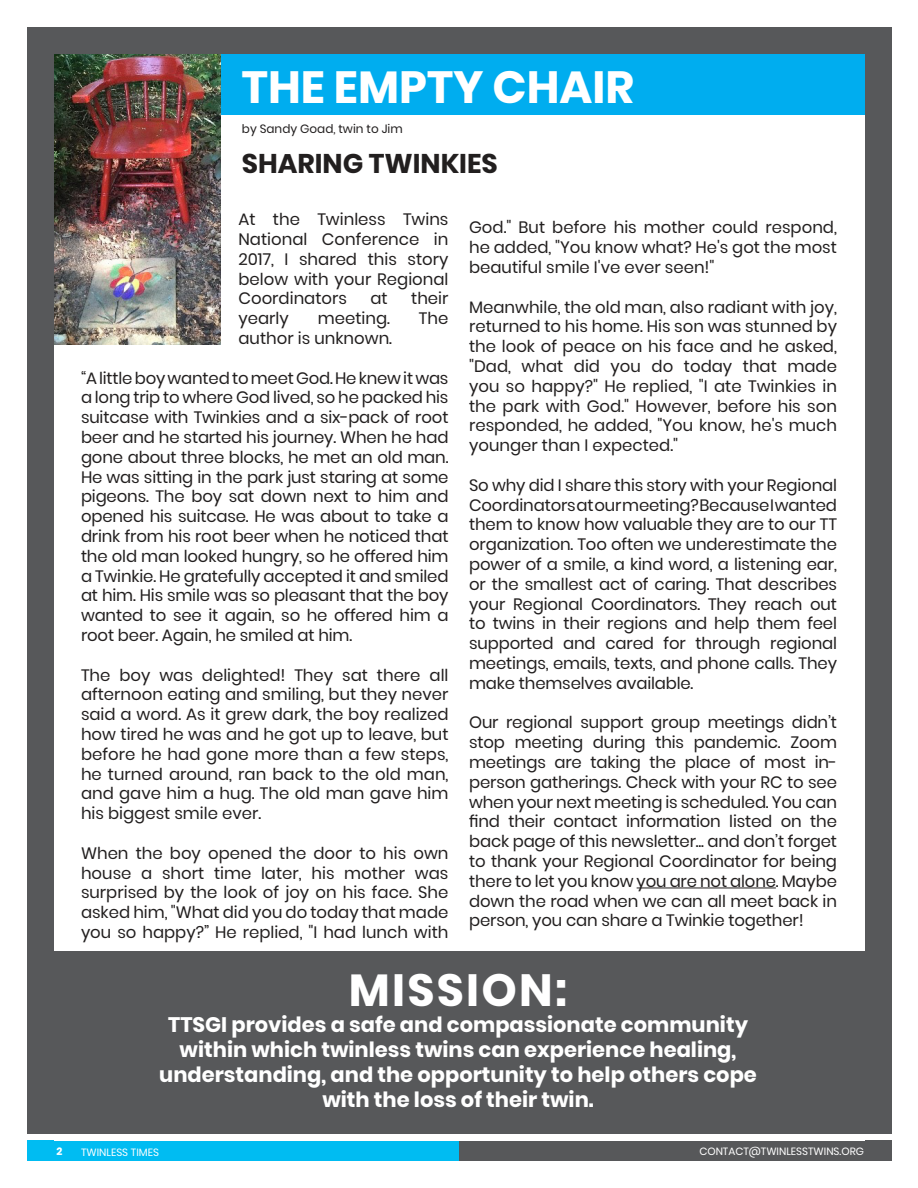
<style>
.page{position:relative;width:918px;height:1188px;background:#fff}
.page>*{position:absolute;margin:0;border:0;box-sizing:border-box;transform-origin:0 0}
.t1{font:700 45px "Poppins";color:#fff}
.t2{font:700 45px "Poppins";letter-spacing:.05em;color:#fff}
.t3{font:700 27px "Poppins";color:#221f1f}
.t4{font:700 21px/25.2px "Poppins";color:#fff;text-align:center}
.t5{font:16.5px/19.8px "Poppins";color:#221f1f;text-align:justify}
.t6{font:12px "Poppins";color:#221f1f}
.t7{font:10.5px "Poppins";color:#fff}
.t8{font:700 10.5px "Poppins";color:#fff}
</style>
<div class="page">
<div style="left:27px;top:1141px;width:432px;height:20px;background:#00bcf2"></div>
<div style="left:459px;top:1141px;width:432px;height:20px;background:#57585a"></div>
<div style="left:27px;top:27px;width:864px;height:1107px;background:#57585a"></div>
<div style="left:54px;top:96px;width:810px;height:1045px;background:#fff"></div>
<div style="left:54px;top:54px;width:810px;height:60px;background:#00adef"></div>
<hr style="left:637px;top:888px;width:139px;height:1px;background:#221f1f">
<img style="left:54px;top:54px;width:166px;height:291px">
<div style="left:54px;top:951px;width:810px;height:183px;background:#57585a"></div>
<h1 class="t1" style="left:242px;top:59px;width:394px">THE EMPTY CHAIR</h1>
<p class="t6" style="left:242px;top:122px;width:162px">by Sandy Goad, twin to Jim</p>
<h2 class="t3" style="left:242px;top:146px;width:257px">SHARING TWINKIES</h2>
<p class="t5" style="left:238px;top:211px;width:212px">At the Twinless Twins National Conference in 2017, I shared this story below with your Regional Coordinators</p>
<p class="t5" style="left:370px;top:289px;width:19px">at</p>
<p class="t5" style="left:411px;top:289px;width:39px">their</p>
<p class="t5" style="left:238px;top:309px;width:52px">yearly</p>
<p class="t5" style="left:318px;top:309px;width:74px">meeting.</p>
<p class="t5" style="left:419px;top:309px;width:31px">The</p>
<p class="t5" style="left:238px;top:328px;width:155px">author is unknown.</p>
<p class="t5" style="left:81px;top:368px;width:369px">“A little boy wanted to meet God. He knew it was a long trip to where God lived, so he packed his suitcase with Twinkies and a six-pack of root beer and he started his journey. When he had gone about three blocks, he met an old man.<br>He was sitting in the park just staring at some pigeons. The boy sat down next to him and opened his suitcase. He was about to take a drink from his root beer when he noticed that the old man looked hungry, so he offered him a Twinkie. He gratefully accepted it and smiled at him. His smile was so pleasant that the boy wanted to see it again, so he offered him a root beer. Again, he smiled at him.</p>
<p class="t5" style="left:81px;top:665px;width:369px">The boy was delighted! They sat there all afternoon eating and smiling, but they never said a word. As it grew dark, the boy realized how tired he was and he got up to leave, but before he had gone more than a few steps, he turned around, ran back to the old man, and gave him a hug. The old man gave him his biggest smile ever.</p>
<p class="t5" style="left:81px;top:843px;width:369px">When the boy opened the door to his own house a short time later, his mother was surprised by the look of joy on his face. She asked him, "What did you do today that made you so happy?” He replied, "I had lunch with</p>
<p class="t5" style="left:469px;top:218px;width:369px">God." But before his mother could respond, he added, "You know what? He's got the most beautiful smile I've ever seen!"</p>
<p class="t5" style="left:469px;top:297px;width:369px">Meanwhile, the old man, also radiant with joy, returned to his home. His son was stunned by the look of peace on his face and he asked, "Dad, what did you do today that made you so happy?" He replied, "I ate Twinkies in the park with God." However, before his son responded, he added, "You know, he's much younger than I expected."</p>
<p class="t5" style="left:469px;top:475px;width:369px">So why did I share this story with your Regional Coordinators at our meeting? Because I wanted them to know how valuable they are to our TT organization. Too often we underestimate the power of a smile, a kind word, a listening ear, or the smallest act of caring. That describes your Regional Coordinators. They reach out to twins in their regions and help them feel supported and cared for through regional meetings, emails, texts, and phone calls. They make themselves available.</p>
<p class="t5" style="left:469px;top:713px;width:370px">Our regional support group meetings didn’t stop meeting during this pandemic. Zoom meetings are taking the place of most in&shy;person gatherings. Check with your RC to see when your next meeting is scheduled. You can find their contact information listed on the back page of this newsletter... and don’t forget to thank your Regional Coordinator for being there to let you know you are not alone. Maybe down the road when we can all meet back in person, you can share a Twinkie together!</p>
<h1 class="t2" style="left:349px;top:962px;width:220px">MISSION:</h1>
<p class="t4" style="left:159px;top:1011px;width:599px">TTSGI provides a safe and compassionate community within which twinless twins can experience healing, understanding, and the opportunity to help others cope with the loss of their twin.</p>
<p class="t8" style="left:56px;top:1145px;width:7px">2</p>
<p class="t7" style="left:81px;top:1147px;width:80px">TWINLESS TIMES</p>
<p class="t7" style="left:699px;top:1147px;width:166px">CONTACT@TWINLESSTWINS.ORG</p>
</div>
